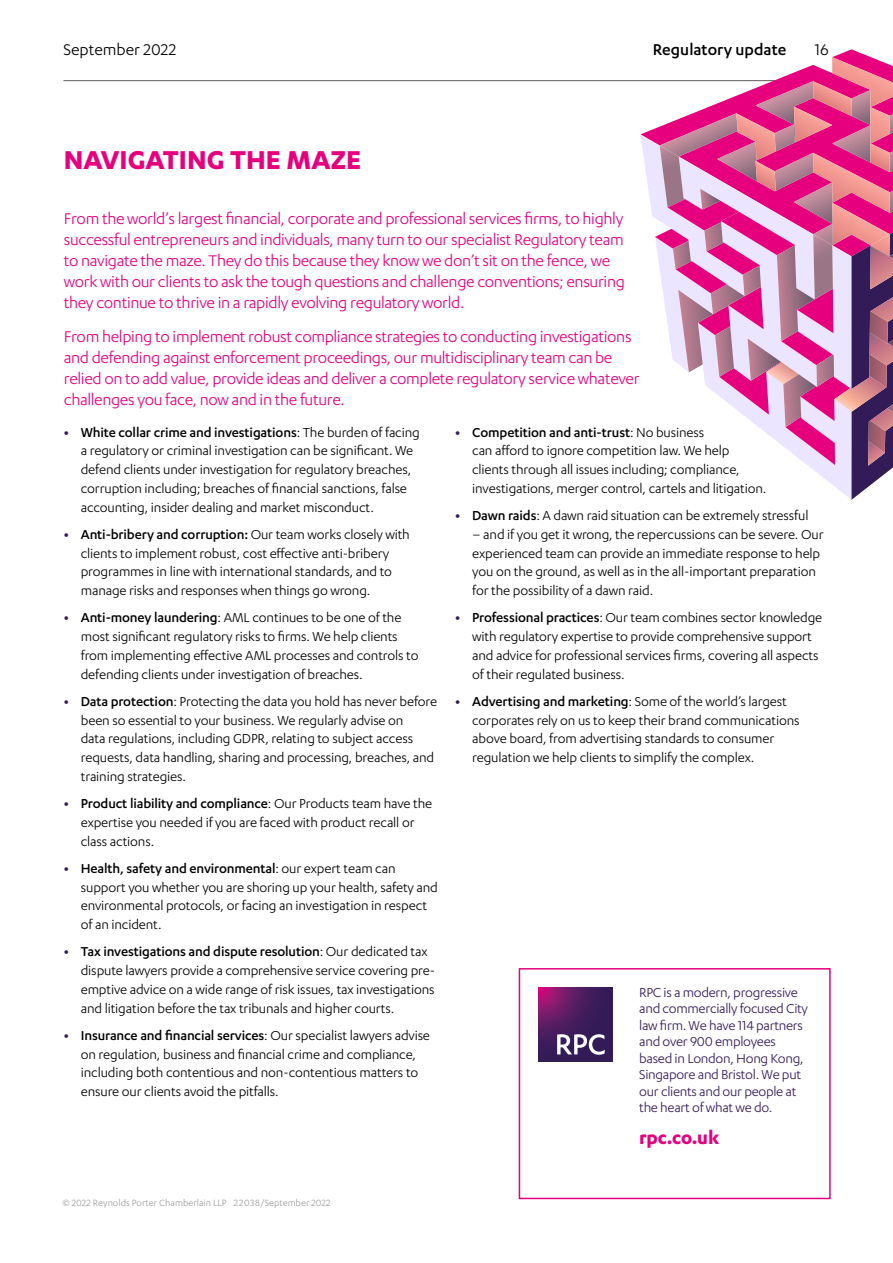
<style>
.page{position:relative;width:893px;height:1263px;background:#fff}
.page>*{position:absolute;margin:0;border:0;box-sizing:border-box;transform-origin:0 0}
.t1{font:700 30px "Karbon";color:#e6007d}
.t2{font:700 21px "Karbon";letter-spacing:-.01em;color:#e6007d}
.t3{font:18px/21px "Karbon";letter-spacing:-.02em;color:#e6007d}
.t4{font:500 18px "Karbon";color:#000}
.t5{font:18px "Karbon";color:#000}
.t6{font:15px/18.8px "Karbon";letter-spacing:-.01em;color:#000}
.t7{font:15px/16.5px "Karbon";letter-spacing:-.02em;color:#331b58}
.t8{font:10.5px "Karbon";color:#9d9d9c}
.s1{font-weight:700;color:#331b58}
.s2{font-weight:500}
</style>
<div class="page">
<hr style="left:63px;top:80px;width:766px;height:1px;background:#5a5a59">
<svg style="left:640px;top:49px;width:231px;height:85px"></svg>
<svg style="left:640px;top:134px;width:15px;height:84px"></svg>
<svg style="left:655px;top:57px;width:238px;height:443px"></svg>
<svg style="left:518px;top:968px;width:313px;height:232px"></svg>
<div style="left:537px;top:986px;width:77px;height:77px;border:1px solid #fff"></div>
<svg style="left:539px;top:988px;width:73px;height:74px;background:#4e1b5f"></svg>
<svg style="left:557px;top:1034px;width:48px;height:21px"></svg>
<p class="t5" style="left:63px;top:39px;width:115px">September 2022</p>
<p class="t4" style="left:653px;top:39px;width:135px">Regulatory update</p>
<p class="t5" style="left:815px;top:39px;width:16px">16</p>
<h1 class="t1" style="left:64px;top:143px;width:299px">NAVIGATING THE MAZE</h1>
<p class="t3" style="left:64px;top:208px;width:563px">From the world’s largest financial, corporate and professional services firms, to highly successful entrepreneurs and individuals, many turn to our specialist Regulatory team to navigate the maze. They do this because they know we don’t sit on the fence, we work with our clients to ask the tough questions and challenge conventions; ensuring they continue to thrive in a rapidly evolving regulatory world.</p>
<p class="t3" style="left:64px;top:326px;width:577px">From helping to implement robust compliance strategies to conducting investigations and defending against enforcement proceedings, our multidisciplinary team can be relied on to add value, provide ideas and deliver a complete regulatory service whatever challenges you face, now and in the future.</p>
<p class="t6" style="left:81px;top:422px;width:341px;text-indent:-17px"><span class="s1">•</span> <span class="s2">White collar crime and investigations</span>: The burden of facing a regulatory or criminal investigation can be significant. We defend clients under investigation for regulatory breaches, corruption including; breaches of financial sanctions, false accounting, insider dealing and market misconduct.</p>
<p class="t6" style="left:81px;top:524px;width:331px;text-indent:-17px"><span class="s1">•</span> <span class="s2">Anti-bribery and corruption:</span> Our team works closely with clients to implement robust, cost effective anti-bribery programmes in line with international standards, and to manage risks and responses when things go wrong.</p>
<p class="t6" style="left:81px;top:608px;width:339px;text-indent:-17px"><span class="s1">•</span> <span class="s2">Anti-money laundering</span>: AML continues to be one of the most significant regulatory risks to firms. We help clients from implementing effective AML processes and controls to defending clients under investigation of breaches.</p>
<p class="t6" style="left:81px;top:691px;width:358px;text-indent:-17px"><span class="s1">•</span> <span class="s2">Data protection</span>: Protecting the data you hold has never before been so essential to your business. We regularly advise on<br>data regulations, including GDPR, relating to subject access requests, data handling, sharing and processing, breaches, and training strategies.</p>
<p class="t6" style="left:81px;top:794px;width:353px;text-indent:-17px"><span class="s1">•</span> <span class="s2">Product liability and compliance</span>: Our Products team have the expertise you needed if you are faced with product recall or class actions.</p>
<p class="t6" style="left:81px;top:858px;width:359px;text-indent:-17px"><span class="s1">•</span> <span class="s2">Health, safety and environmental</span>: our expert team can support you whether you are shoring up your health, safety and environmental protocols, or facing an investigation in respect of an incident.</p>
<p class="t6" style="left:81px;top:942px;width:356px;text-indent:-17px"><span class="s1">•</span> <span class="s2">Tax investigations and dispute resolution</span>: Our dedicated tax dispute lawyers provide a comprehensive service covering pre&shy;emptive advice on a wide range of risk issues, tax investigations and litigation before the tax tribunals and higher courts.</p>
<p class="t6" style="left:81px;top:1025px;width:351px;text-indent:-17px"><span class="s1">•</span> <span class="s2">Insurance and financial services</span>: Our specialist lawyers advise on regulation, business and financial crime and compliance, including both contentious and non-contentious matters to ensure our clients avoid the pitfalls.</p>
<p class="t6" style="left:472px;top:422px;width:296px;text-indent:-17px"><span class="s1">•</span> <span class="s2">Competition and anti-trust</span>: No business<br>can afford to ignore competition law. We help clients through all issues including; compliance, investigations, merger control, cartels and litigation.</p>
<p class="t6" style="left:455px;top:506px;width:355px"><span class="s1">•</span> <span class="s2">Dawn raids</span>: A dawn raid situation can be extremely stressful</p>
<p class="t6" style="left:472px;top:524px;width:353px">– and if you get it wrong, the repercussions can be severe. Our experienced team can provide an immediate response to help you on the ground, as well as in the all-important preparation for the possibility of a dawn raid.</p>
<p class="t6" style="left:472px;top:608px;width:352px;text-indent:-17px"><span class="s1">•</span> <span class="s2">Professional practices</span>: Our team combines sector knowledge with regulatory expertise to provide comprehensive support and advice for professional services firms, covering all aspects of their regulated business.</p>
<p class="t6" style="left:472px;top:691px;width:329px;text-indent:-17px"><span class="s1">•</span> <span class="s2">Advertising and marketing</span>: Some of the world’s largest corporates rely on us to keep their brand communications above board, from advertising standards to consumer regulation we help clients to simplify the complex.</p>
<p class="t7" style="left:639px;top:983px;width:170px">RPC is a modern, progressive and commercially focused City law firm. We have 114 partners and over 900 employees based in London, Hong Kong,<br>Singapore and Bristol. We put our clients and our people at the heart of what we do.</p>
<h2 class="t2" style="left:639px;top:1125px;width:81px">rpc.co.uk</h2>
<p class="t8" style="left:63px;top:1197px;width:383px">© 2022 Reynolds Porter Chamberlain LLP 22038_A4PB_Regulatory_update_August_2022_d4</p>
<p class="t8" style="left:260px;top:1197px;width:72px">/September 2022</p>
</div>
